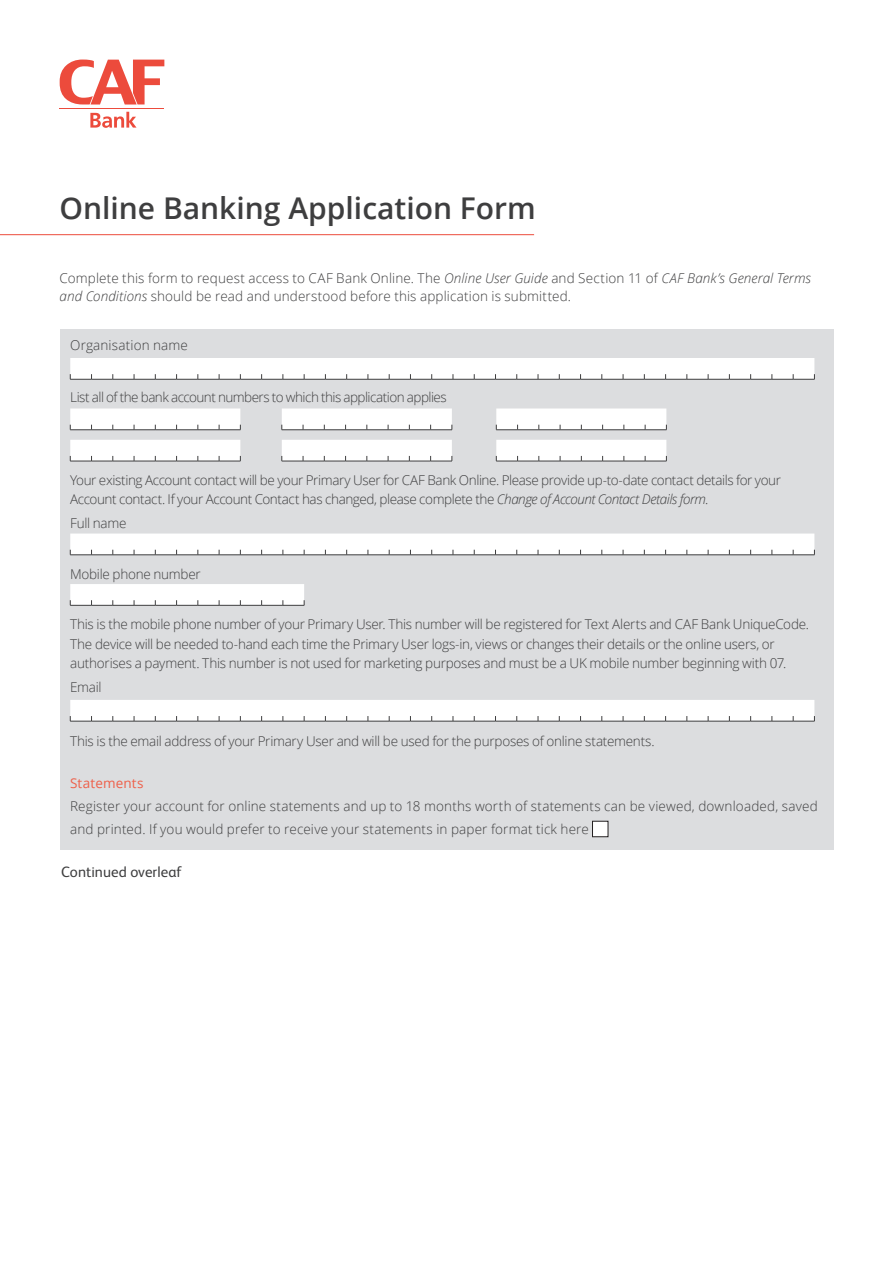
<style>
.page{position:relative;width:893px;height:1263px;background:#fff}
.page>*{position:absolute;margin:0;border:0;box-sizing:border-box;transform-origin:0 0}
.t1{font:600 30px "Open Sans";color:#3e3e3f}
.t2{font:15px "FS Albert Pro";letter-spacing:.005em;color:#3e3e3f}
.t3{font:300 13.5px/19.5px "Open Sans";letter-spacing:-.02em;color:#3e3e3f}
.t4{font:300 13.5px/18px "Open Sans";letter-spacing:.01em;color:#3e3e3f}
.t5{font:300 13.5px "Open Sans";letter-spacing:-.04em;color:#3e3e3f}
.t6{font:13.5px "Open Sans";letter-spacing:.01em;color:#ee604a}
.s1{font-style:italic}
</style>
<div class="page">
<hr style="left:0;top:234px;width:534px;height:1px;background:#ec4b3c">
<div style="left:60px;top:329px;width:773px;height:520px;background:#dcdddf"></div>
<svg style="left:70px;top:358px;width:745px;height:22px;background:#f3f3f3"></svg>
<svg style="left:70px;top:408px;width:171px;height:22px;background:#f5f5f5"></svg>
<svg style="left:282px;top:408px;width:171px;height:22px;background:#f5f5f5"></svg>
<svg style="left:496px;top:408px;width:171px;height:22px;background:#f5f5f5"></svg>
<svg style="left:70px;top:440px;width:171px;height:22px;background:#f3f3f3"></svg>
<svg style="left:282px;top:440px;width:171px;height:22px;background:#f3f3f3"></svg>
<svg style="left:496px;top:440px;width:171px;height:22px;background:#f3f3f3"></svg>
<svg style="left:70px;top:533px;width:745px;height:22px;background:#f6f6f6"></svg>
<svg style="left:70px;top:584px;width:235px;height:22px;background:#f3f3f3"></svg>
<svg style="left:70px;top:700px;width:745px;height:22px;background:#f3f3f3"></svg>
<div style="left:592px;top:821px;width:16px;height:16px;background:#fff"></div>
<div style="left:592px;top:821px;width:16px;height:16px;border:1px solid #231f20"></div>
<svg style="left:90px;top:112px;width:47px;height:16px"></svg>
<svg style="left:60px;top:60px;width:104px;height:45px"></svg>
<hr style="left:60px;top:108px;width:104px;height:1px;background:#ec4b3c">
<h1 class="t1" style="left:60px;top:187px;width:478px">Online Banking Application Form</h1>
<p class="t4" style="left:60px;top:269px;width:753px">Complete this form to request access to CAF Bank Online. The <span class="s1">Online User Guide</span> and Section 11 of <span class="s1">CAF Bank’s General Terms and Conditions</span> should be read and understood before this application is submitted.</p>
<p class="t4" style="left:70px;top:335px;width:119px">Organisation name</p>
<p class="t5" style="left:70px;top:387px;width:378px">List all of the bank account numbers to which this application applies</p>
<p class="t3" style="left:70px;top:470px;width:712px">Your existing Account contact will be your Primary User for CAF Bank Online. Please provide up-to-date contact details for your<br>Account contact. If your Account Contact has changed, please complete the <span class="s1">Change of Account Contact Details form</span>.</p>
<p class="t3" style="left:70px;top:513px;width:58px">Full name</p>
<p class="t3" style="left:70px;top:564px;width:132px">Mobile phone number</p>
<p class="t3" style="left:70px;top:614px;width:740px">This is the mobile phone number of your Primary User. This number will be registered for Text Alerts and CAF Bank UniqueCode.<br>The device will be needed to-hand each time the Primary User logs-in, views or changes their details or the online users, or authorises a payment. This number is not used for marketing purposes and must be a UK mobile number beginning with 07.</p>
<p class="t3" style="left:70px;top:677px;width:33px">Email</p>
<p class="t3" style="left:70px;top:731px;width:586px">This is the email address of your Primary User and will be used for the purposes of online statements.</p>
<p class="t6" style="left:70px;top:773px;width:75px">Statements</p>
<p class="t4" style="left:70px;top:795px;width:749px;line-height:22.5px">Register your account for online statements and up to 18 months worth of statements can be viewed, downloaded, saved and printed. If you would prefer to receive your statements in paper format tick here</p>
<p class="t2" style="left:61px;top:861px;width:122px">Continued overleaf</p>
</div>
